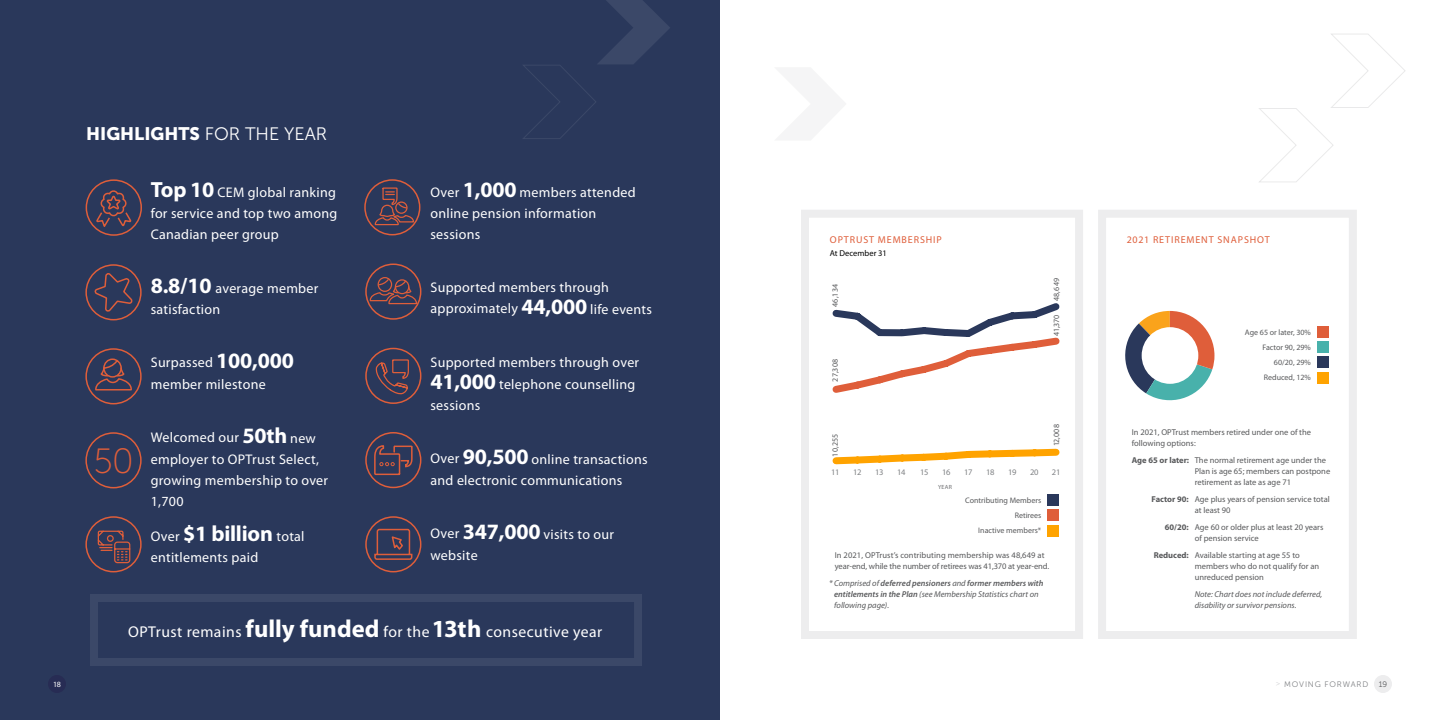
<style>
.page{position:relative;width:1440px;height:720px;background:#fff}
.page>*{position:absolute;margin:0;border:0;box-sizing:border-box;transform-origin:0 0}
.t1{font:35.1px "Museo Sans 100";color:#df5e3a}
.t2{font:18px "Museo Sans 900";color:#fff}
.t3{font:15.7px "Myriad Pro";letter-spacing:.03em;color:#fff}
.t4{font:14px/21px "Myriad Pro";letter-spacing:.02em;color:#fff}
.t5{font:10px "Myriad Pro";letter-spacing:.09em;color:#df5e3a}
.t6{font:8.5px/11px "Myriad Pro";color:#58595b}
.t7{font:italic 8.5px/11px "Myriad Pro";color:#58595b}
.t8{font:8.5px "Myriad Pro";letter-spacing:-.01em;color:#808285}
.t9{font:8.5px "Myriad Pro";color:#000}
.t10{font:8px/15px "Myriad Pro";color:#58595b;text-align:right}
.t11{font:8px "Museo Sans 300";letter-spacing:.1em;color:#808285}
.t12{font:8px "Myriad Pro";color:#fff}
.t13{font:6px "Myriad Pro";color:#6d6e71}
.s1{font-family:"Museo Sans 300"}
.s2{font-weight:700;font-size:22px}
.s3{font-weight:700;font-size:24.6px}
.s4{font-weight:600}
.s5{font-weight:700}
.s6{font-family:"Museo Sans 100";color:#c7c8ca}
.s7{font-family:"Myriad Pro";font-size:9.5px;color:#fff}
.s8{color:#58595b}
</style>
<div class="page">
<div style="left:1098px;top:210px;width:259px;height:429px;border:8px solid #ededee"></div>
<div style="left:0;top:0;width:720px;height:720px;background:#2a385b"></div>
<div style="left:48px;top:675px;width:18px;height:18px;background:#272c54;border-radius:50%"></div>
<svg style="left:523px;top:0;width:147px;height:139px"></svg>
<div style="left:365px;top:348px;width:56px;height:56px;border:2px solid #df5e3a;border-radius:50%"></div>
<svg style="left:375px;top:347px;width:35px;height:48px"></svg>
<div style="left:365px;top:263px;width:56px;height:57px;border:2px solid #df5e3a;border-radius:50%"></div>
<div style="left:378px;top:277px;width:14px;height:15px;border:1px solid #df5e3a;border-radius:50%"></div>
<svg style="left:369px;top:278px;width:49px;height:27px"></svg>
<div style="left:85px;top:348px;width:57px;height:56px;border:2px solid #df5e3a;border-radius:50%"></div>
<svg style="left:94px;top:358px;width:38px;height:33px"></svg>
<div style="left:85px;top:264px;width:57px;height:56px;border:2px solid #df5e3a;border-radius:50%"></div>
<svg style="left:95px;top:272px;width:39px;height:41px"></svg>
<div style="left:85px;top:432px;width:57px;height:56px;border:2px solid #df5e3a;border-radius:50%"></div>
<div style="left:365px;top:516px;width:56px;height:56px;border:2px solid #df5e3a;border-radius:50%"></div>
<svg style="left:374px;top:528px;width:39px;height:32px"></svg>
<div style="left:90px;top:594px;width:552px;height:72px;border:8px solid #3b4868"></div>
<div style="left:365px;top:432px;width:56px;height:56px;border:2px solid #df5e3a;border-radius:50%"></div>
<svg style="left:373px;top:432px;width:40px;height:53px"></svg>
<div style="left:85px;top:516px;width:57px;height:56px;border:2px solid #df5e3a;border-radius:50%"></div>
<svg style="left:97px;top:530px;width:34px;height:34px"></svg>
<div style="left:107px;top:535px;width:7px;height:7px;border:1px solid #df5e3a;border-radius:50%"></div>
<div style="left:364px;top:179px;width:56px;height:56px;border:2px solid #df5e3a;border-radius:50%"></div>
<svg style="left:374px;top:179px;width:41px;height:47px"></svg>
<div style="left:86px;top:179px;width:56px;height:57px;border:2px solid #df5e3a;border-radius:50%"></div>
<svg style="left:95px;top:191px;width:38px;height:39px"></svg>
<div style="left:1374px;top:675px;width:18px;height:18px;background:#ededee;border-radius:50%"></div>
<svg style="left:1259px;top:33px;width:146px;height:150px"></svg>
<div style="left:1317px;top:326px;width:12px;height:12px;background:#df5e3a"></div>
<div style="left:1317px;top:356px;width:12px;height:12px;background:#2a385b"></div>
<div style="left:1317px;top:341px;width:12px;height:12px;background:#48b1ab"></div>
<div style="left:1317px;top:372px;width:12px;height:12px;background:#ffa300"></div>
<svg style="left:1125px;top:311px;width:89px;height:90px"></svg>
<div style="left:1142px;top:327px;width:56px;height:57px;background:#fff;border-radius:50%"></div>
<div style="left:801px;top:210px;width:282px;height:429px;border:8px solid #ededee"></div>
<div style="left:1047px;top:494px;width:12px;height:12px;background:#2a385b"></div>
<div style="left:1047px;top:509px;width:12px;height:12px;background:#df5e3a"></div>
<svg style="left:832px;top:448px;width:228px;height:17px"></svg>
<svg style="left:832px;top:303px;width:228px;height:90px"></svg>
<div style="left:1047px;top:525px;width:12px;height:12px;background:#ffa300"></div>
<p class="t12" style="left:53px;top:679px;width:9px">18</p>
<p class="t2" style="left:86px;top:123px;width:243px">HIGHLIGHTS <span class="s1">FOR THE YEAR</span></p>
<h1 class="t1" style="left:93px;top:442px;width:41px">50</h1>
<p class="t4" style="left:151px;top:181px;width:188px;text-align:justify"><span class="s2">Top 10</span> CEM global ranking for service and top two among Canadian peer group</p>
<p class="t4" style="left:151px;top:277px;width:169px"><span class="s2">8.8/10</span> average member satisfaction</p>
<p class="t4" style="left:151px;top:352px;width:145px">Surpassed <span class="s2">100,000 </span>member milestone</p>
<p class="t4" style="left:151px;top:427px;width:179px">Welcomed our <span class="s2">50th</span> new employer to OPTrust Select, growing membership to over<br>1,700</p>
<p class="t4" style="left:151px;top:525px;width:155px">Over <span class="s2">$1 billion</span> total entitlements paid</p>
<p class="t4" style="left:431px;top:181px;width:207px">Over <span class="s2">1,000</span> members attended online pension information sessions</p>
<p class="t4" style="left:431px;top:277px;width:223px">Supported members through approximately <span class="s2">44,000</span> life events</p>
<p class="t4" style="left:430px;top:352px;width:210px">Supported members through over<br><span class="s2">41,000</span> telephone counselling sessions</p>
<p class="t4" style="left:430px;top:448px;width:219px">Over <span class="s2">90,500</span> online transactions and electronic communications</p>
<p class="t4" style="left:430px;top:523px;width:185px">Over <span class="s2">347,000</span> visits to our website</p>
<p class="t3" style="left:128px;top:622px;width:476px">OPTrust remains <span class="s3">fully funded</span> for the <span class="s3">13th</span> consecutive year</p>
<p class="t5" style="left:830px;top:234px;width:114px">OPTRUST MEMBERSHIP</p>
<p class="t9" style="left:830px;top:248px;width:59px">At December 31</p>
<p class="t10" style="left:827px;top:307px;width:24px;rotate:-90deg">46,134</p>
<p class="t10" style="left:827px;top:382px;width:24px;rotate:-90deg">27,308</p>
<p class="t10" style="left:827px;top:457px;width:24px;rotate:-90deg">10,255</p>
<p class="t10" style="left:1049px;top:301px;width:24px;rotate:-90deg">48,649</p>
<p class="t10" style="left:1049px;top:336px;width:22px;rotate:-90deg">41,370</p>
<p class="t10" style="left:1049px;top:446px;width:24px;rotate:-90deg">12,008</p>
<p class="t8" style="left:831px;top:467px;width:10px">11</p>
<p class="t8" style="left:853px;top:467px;width:10px">12</p>
<p class="t8" style="left:875px;top:467px;width:10px">13</p>
<p class="t8" style="left:897px;top:467px;width:10px">14</p>
<p class="t8" style="left:920px;top:467px;width:10px">15</p>
<p class="t8" style="left:942px;top:467px;width:10px">16</p>
<p class="t8" style="left:964px;top:467px;width:10px">17</p>
<p class="t8" style="left:986px;top:467px;width:10px">18</p>
<p class="t8" style="left:1008px;top:467px;width:10px">19</p>
<p class="t8" style="left:1030px;top:467px;width:10px">20</p>
<p class="t8" style="left:1052px;top:467px;width:10px">21</p>
<p class="t10" style="left:965px;top:492px;width:78px">Contributing Members<br>Retirees<br>Inactive members*</p>
<p class="t13" style="left:938px;top:483px;width:15px">YEAR</p>
<p class="t6" style="left:835px;top:549px;width:216px">In 2021, OPTrust’s contributing membership was 48,649 at year-end, while the number of retirees was 41,370 at year-end.</p>
<p class="t7" style="left:834px;top:577px;width:211px;text-indent:-5px">* Comprised of <span class="s4">deferred pensioners</span> and <span class="s4">former members with entitlements in the Plan</span> (see Membership Statistics chart on following page).</p>
<p class="t5" style="left:1127px;top:234px;width:145px">2021 RETIREMENT SNAPSHOT</p>
<p class="t10" style="left:1245px;top:325px;width:67px">Age 65 or later, 30%<br>Factor 90, 29%<br>60/20, 29%<br>Reduced, 12%</p>
<p class="t6" style="left:1132px;top:426px;width:181px">In 2021, OPTrust members retired under one of the following options:</p>
<p class="t6" style="left:1195px;top:454px;width:137px;text-indent:-63px"><span class="s5">Age 65 or later:</span> The normal retirement age under the<br>Plan is age 65; members can postpone retirement as late as age 71</p>
<p class="t6" style="left:1195px;top:493px;width:136px;text-indent:-43px"><span class="s5">Factor 90:</span> Age plus years of pension service total at least 90</p>
<p class="t6" style="left:1195px;top:521px;width:130px;text-indent:-30px"><span class="s5">60/20:</span> Age 60 or older plus at least 20 years of pension service</p>
<p class="t6" style="left:1195px;top:549px;width:126px;text-indent:-41px"><span class="s5">Reduced:</span> Available starting at age 55 to members who do not qualify for an unreduced pension</p>
<p class="t7" style="left:1195px;top:588px;width:129px">Note: Chart does not include deferred, disability or survivor pensions.</p>
<p class="t11" style="left:1276px;top:680px;width:113px"><span class="s6">&gt;</span> MOVING FORWARD <span class="s7">19</span><span class="s8">19</span></p>
</div>
